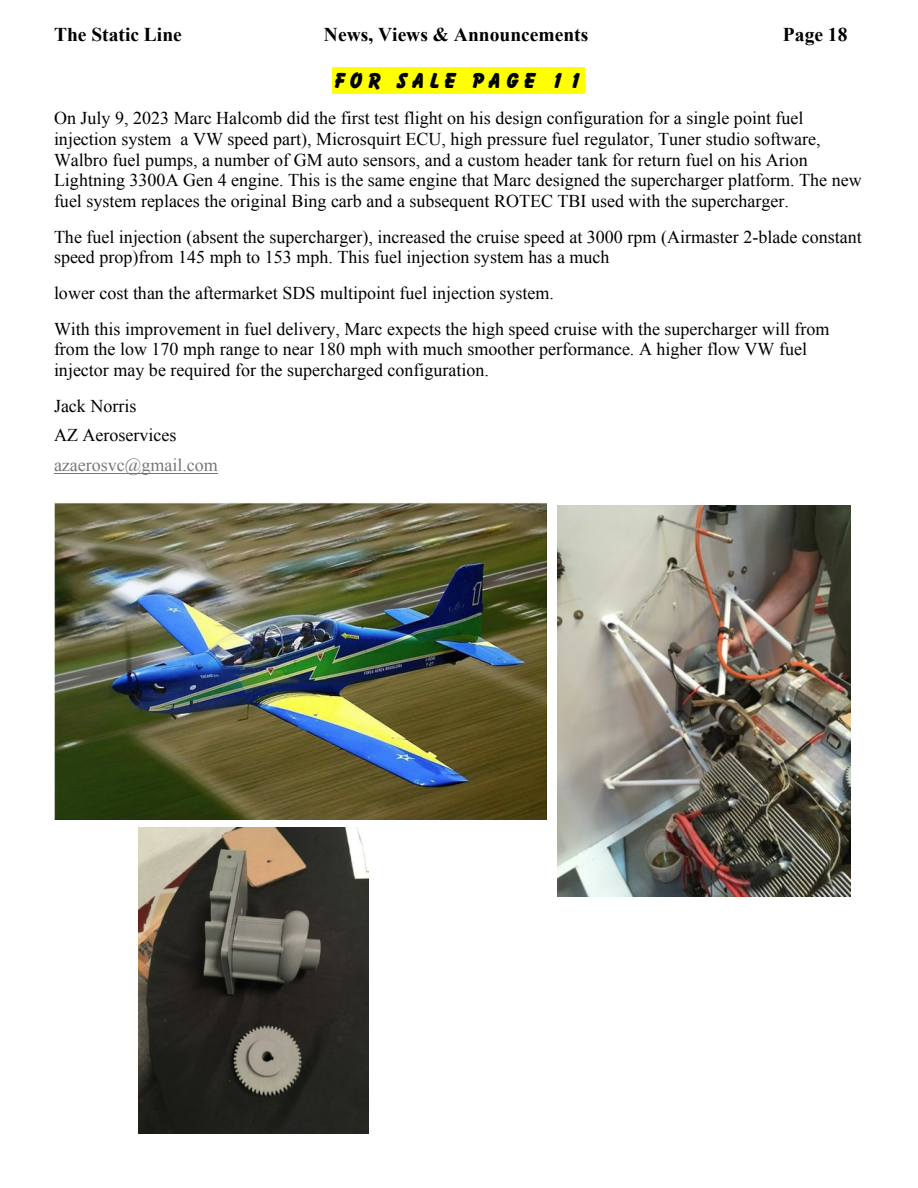
<style>
.page{position:relative;width:918px;height:1188px;background:#fff}
.page>*{position:absolute;margin:0;border:0;box-sizing:border-box;transform-origin:0 0}
.t1{font:21px "Balloonist SF Bold";letter-spacing:.23em;color:#000}
.t2{font:700 19.5px "Times New Roman";color:#000}
.t3{font:18px/20.7px "Times New Roman";color:#000}
.t4{font:18px "Times New Roman";color:#777}
</style>
<div class="page">
<div style="left:333px;top:67px;width:252px;height:26px;background:#ff0"></div>
<hr style="left:54px;top:473px;width:164px;height:1px;background:#777">
<img style="left:54px;top:502px;width:492px;height:317px">
<img style="left:558px;top:505px;width:293px;height:391px">
<img style="left:138px;top:827px;width:231px;height:307px">
<p class="t2" style="left:54px;top:28px;width:129px">The Static Line</p>
<p class="t2" style="left:324px;top:28px;width:266px">News, Views &amp; Announcements</p>
<p class="t2" style="left:783px;top:28px;width:66px">Page 18</p>
<p class="t1" style="left:333px;top:72px;width:249px">FOR SALE Page 11</p>
<p class="t3" style="left:54px;top:110px;width:809px">On July 9, 2023 Marc Halcomb did the first test flight on his design configuration for a single point fuel injection system a VW speed part), Microsquirt ECU, high pressure fuel regulator, Tuner studio software, Walbro fuel pumps, a number of GM auto sensors, and a custom header tank for return fuel on his Arion Lightning 3300A Gen 4 engine. This is the same engine that Marc designed the supercharger platform. The new fuel system replaces the original Bing carb and a subsequent ROTEC TBI used with the supercharger.</p>
<p class="t3" style="left:54px;top:228px;width:809px">The fuel injection (absent the supercharger), increased the cruise speed at 3000 rpm (Airmaster 2-blade constant speed prop)from 145 mph to 153 mph. This fuel injection system has a much</p>
<p class="t3" style="left:54px;top:277px;width:777px;line-height:35.7px">lower cost than the aftermarket SDS multipoint fuel injection system.<br>With this improvement in fuel delivery, Marc expects the high speed cruise with the supercharger will from</p>
<p class="t3" style="left:54px;top:341px;width:755px">from the low 170 mph range to near 180 mph with much smoother performance. A higher flow VW fuel injector may be required for the supercharged configuration.</p>
<p class="t3" style="left:54px;top:393px;width:124px;line-height:29.7px">Jack Norris<br>AZ Aeroservices</p>
<p class="t4" style="left:54px;top:459px;width:165px">azaerosvc@gmail.com</p>
</div>
